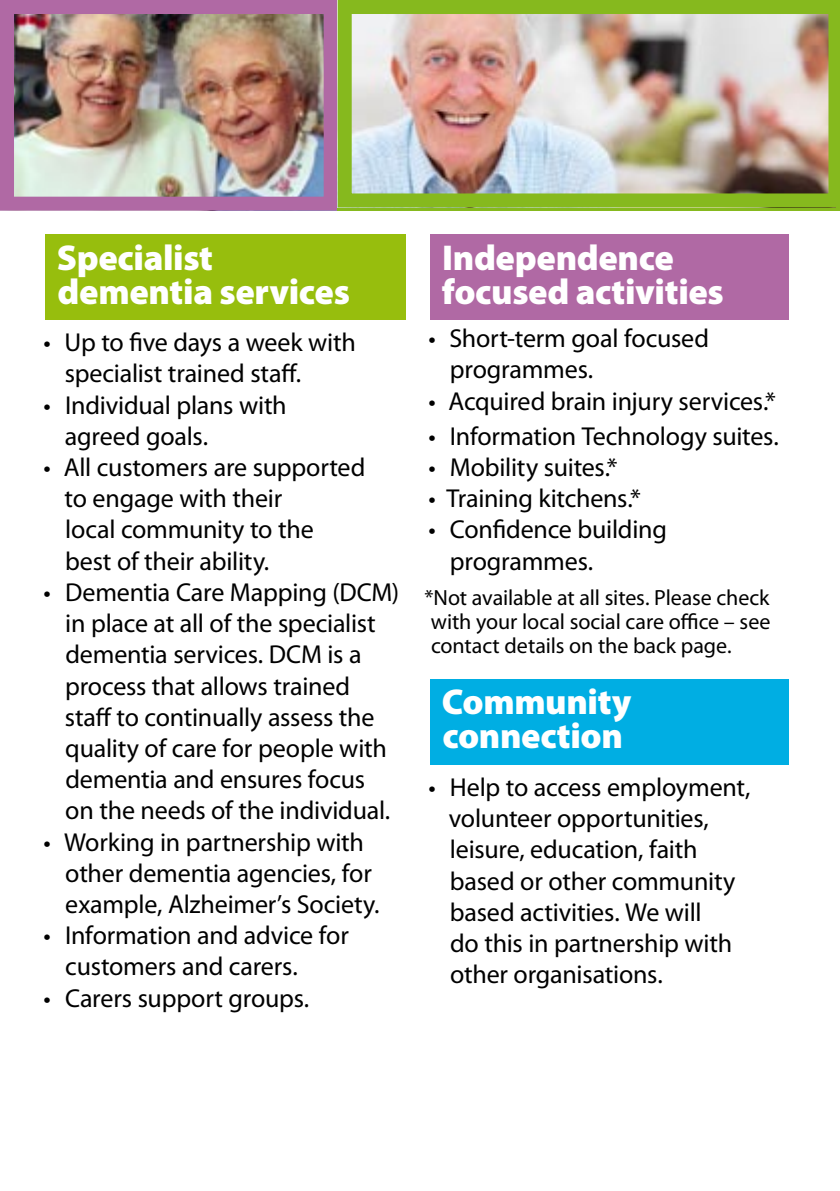
<style>
.page{position:relative;width:840px;height:1191px;background:#fff}
.page>*{position:absolute;margin:0;border:0;box-sizing:border-box;transform-origin:0 0}
.t1{font:900 36px/34px "Myriad Pro";letter-spacing:-.01em;color:#fff}
.t2{font:26px/31.2px "Myriad Pro";letter-spacing:-.01em;color:#000}
.t3{font:22px/24px "Myriad Pro";letter-spacing:-.005em;color:#000;text-align:justify}
</style>
<div class="page">
<div style="left:45px;top:234px;width:361px;height:86px;background:#97be0d"></div>
<div style="left:430px;top:234px;width:358px;height:86px;background:#b069a4"></div>
<div style="left:430px;top:679px;width:358px;height:85px;background:#00aee3"></div>
<img style="left:15px;top:15px;width:307px;height:181px">
<div style="left:0;top:0;width:337px;height:211px;border:14px solid #b069a4"></div>
<img style="left:337px;top:0;width:502px;height:207px">
<p class="t1" style="left:57px;top:239px;width:294px">Specialist dementia services</p>
<p class="t1" style="left:441px;top:239px;width:283px">Independence focused activities</p>
<p class="t2" style="left:449px;top:322px;width:260px;text-indent:-21px">• Short-term goal focused programmes.</p>
<p class="t2" style="left:428px;top:385px;width:349px">• Acquired brain injury services.*</p>
<p class="t2" style="left:428px;top:420px;width:352px">• Information Technology suites.</p>
<p class="t2" style="left:428px;top:451px;width:191px">• Mobility suites.*</p>
<p class="t2" style="left:428px;top:482px;width:214px">• Training kitchens.*</p>
<p class="t2" style="left:449px;top:514px;width:218px;text-indent:-21px">• Confidence building programmes.</p>
<p class="t3" style="left:424px;top:585px;width:347px">*Not available at all sites. Please check with your local social care office – see contact details on the back page.</p>
<p class="t1" style="left:441px;top:683px;width:191px">Community connection</p>
<p class="t2" style="left:448px;top:771px;width:303px;text-indent:-21px">• Help to access employment, volunteer opportunities, leisure, education, faith based or other community based activities. We will<br>do this in partnership with other organisations.</p>
<p class="t2" style="left:65px;top:326px;width:292px;text-indent:-21px">• Up to five days a week with specialist trained staff.</p>
<p class="t2" style="left:65px;top:389px;width:223px;text-indent:-21px">• Individual plans with agreed goals.</p>
<p class="t2" style="left:65px;top:451px;width:302px;text-indent:-21px">• All customers are supported to engage with their<br>local community to the best of their ability.</p>
<p class="t2" style="left:65px;top:576px;width:336px;text-indent:-21px">• Dementia Care Mapping (DCM) in place at all of the specialist dementia services. DCM is a process that allows trained staff to continually assess the quality of care for people with dementia and ensures focus on the needs of the individual.</p>
<p class="t2" style="left:65px;top:826px;width:315px;text-indent:-22px">• Working in partnership with other dementia agencies, for example, Alzheimer’s Society.</p>
<p class="t2" style="left:65px;top:919px;width:285px;text-indent:-22px">• Information and advice for customers and carers.</p>
<p class="t2" style="left:44px;top:982px;width:267px">• Carers support groups.</p>
</div>
